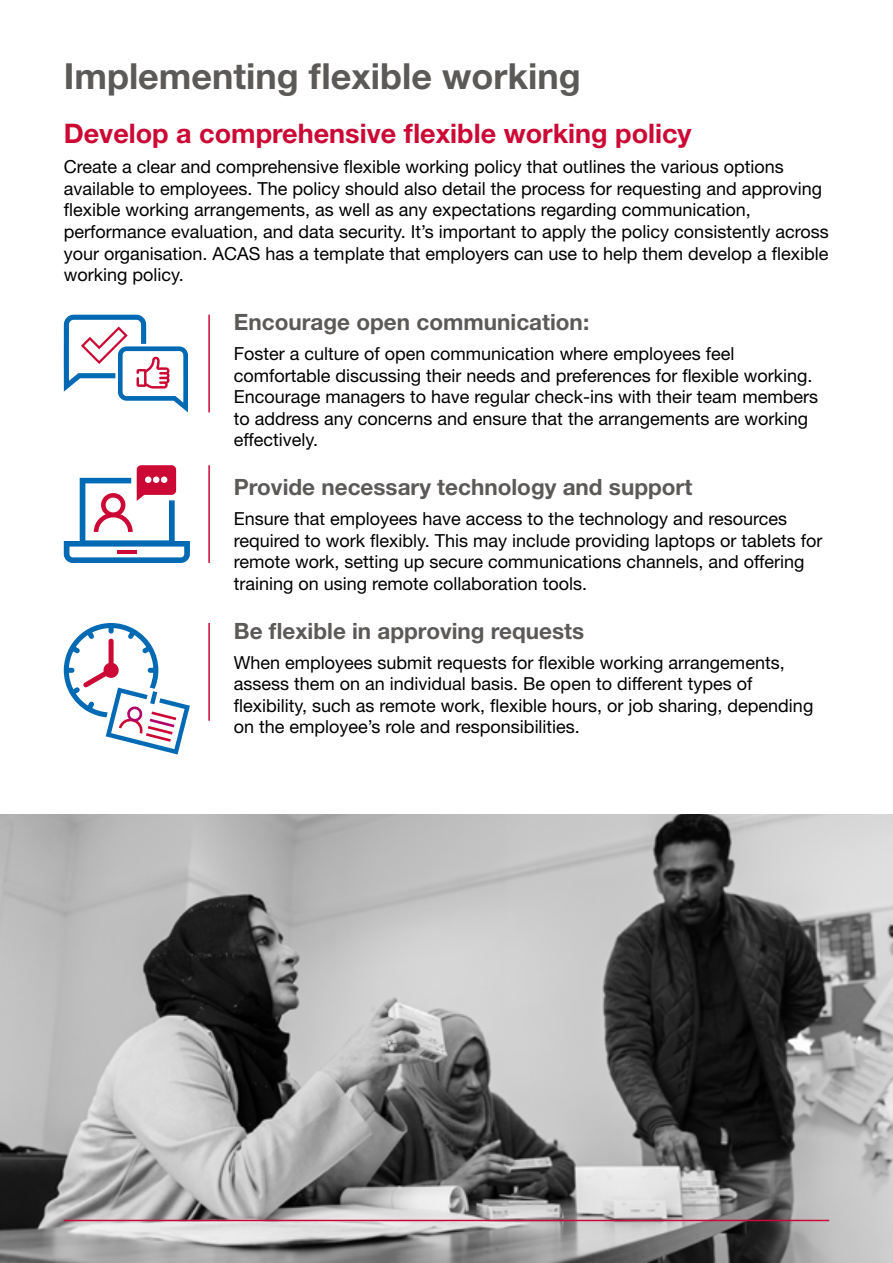
<style>
.page{position:relative;width:893px;height:1263px;background:#fff}
.page>*{position:absolute;margin:0;border:0;box-sizing:border-box;transform-origin:0 0}
.t1{font:700 36px "Helvetica Neue LT Std";color:#5c5a59}
.t2{font:700 27px "Helvetica Neue LT Std";color:#cc0935}
.t3{font:700 22.5px "Helvetica Neue LT Std";color:#5c5a59}
.t4{font:18px/21.6px "Helvetica Neue LT Std";color:#000}
</style>
<div class="page">
<svg style="left:64px;top:315px;width:124px;height:97px"></svg>
<svg style="left:64px;top:465px;width:126px;height:98px"></svg>
<svg style="left:64px;top:623px;width:126px;height:131px"></svg>
<hr style="left:208px;top:315px;width:2px;height:97px;background:#cc0935">
<hr style="left:208px;top:465px;width:2px;height:98px;background:#cc0935">
<hr style="left:208px;top:623px;width:2px;height:98px;background:#cc0935">
<img style="left:0;top:814px;width:893px;height:449px">
<hr style="left:64px;top:1220px;width:765px;height:1px;background:#cc0935">
<p class="t1" style="left:64px;top:54px;width:518px">Implementing flexible working</p>
<p class="t2" style="left:64px;top:117px;width:629px">Develop a comprehensive flexible working policy</p>
<p class="t4" style="left:64px;top:156px;width:766px">Create a clear and comprehensive flexible working policy that outlines the various options available to employees. The policy should also detail the process for requesting and approving flexible working arrangements, as well as any expectations regarding communication, performance evaluation, and data security. It’s important to apply the policy consistently across your organisation. ACAS has a template that employers can use to help them develop a flexible working policy.</p>
<p class="t3" style="left:234px;top:308px;width:357px">Encourage open communication:</p>
<p class="t4" style="left:234px;top:343px;width:586px">Foster a culture of open communication where employees feel comfortable discussing their needs and preferences for flexible working.<br>Encourage managers to have regular check-ins with their team members to address any concerns and ensure that the arrangements are working effectively.</p>
<p class="t3" style="left:234px;top:473px;width:460px">Provide necessary technology and support</p>
<p class="t4" style="left:234px;top:508px;width:590px">Ensure that employees have access to the technology and resources required to work flexibly. This may include providing laptops or tablets for remote work, setting up secure communications channels, and offering training on using remote collaboration tools.</p>
<p class="t3" style="left:234px;top:617px;width:352px">Be flexible in approving requests</p>
<p class="t4" style="left:234px;top:651px;width:581px">When employees submit requests for flexible working arrangements, assess them on an individual basis. Be open to different types of flexibility, such as remote work, flexible hours, or job sharing, depending on the employee’s role and responsibilities.</p>
</div>
